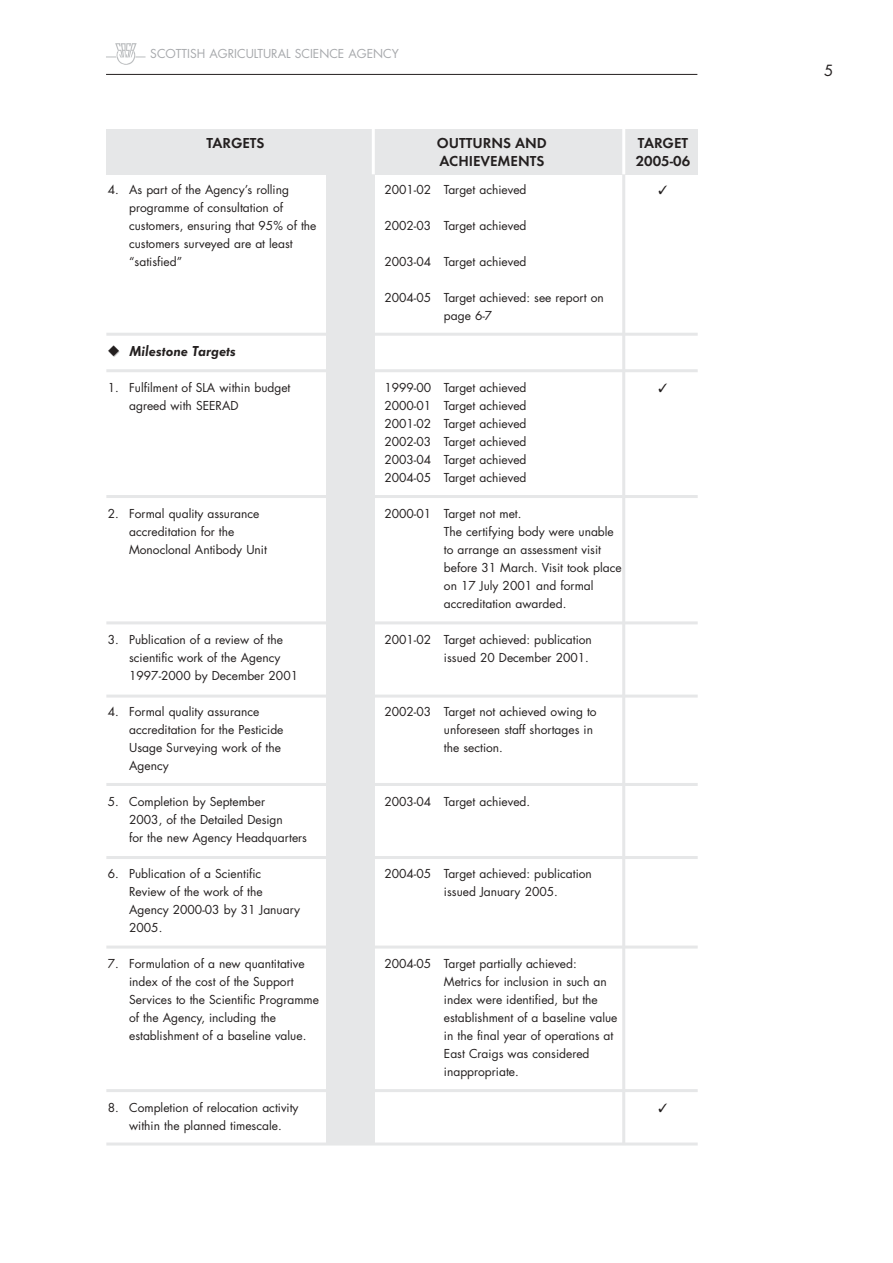
<style>
.page{position:relative;width:893px;height:1263px;background:#fff}
.page>*{position:absolute;margin:0;border:0;box-sizing:border-box;transform-origin:0 0}
.t1{font:600 15px "Futura";color:#231f1f}
.t2{font:italic 600 15px "Futura";color:#231f1f}
.t3{font:15px "Futura";color:#231f1f}
.t4{font:12px/18px "Futura";color:#231f1f}
.t5{font:12px "Futura";color:#a7a9ac}
.s1{color:#ccc}
</style>
<div class="page">
<hr style="left:106px;top:74px;width:591px;height:1px;background:#231f1f">
<svg style="left:106px;top:43px;width:39px;height:22px"></svg>
<div style="left:326px;top:174px;width:48px;height:970px;background:#e6e7e8"></div>
<div style="left:106px;top:129px;width:591px;height:45px;background:#e6e7e8"></div>
<hr style="left:106px;top:333px;width:591px;height:3px;background:#e6e7e8">
<hr style="left:106px;top:369px;width:591px;height:3px;background:#e6e7e8">
<hr style="left:106px;top:1143px;width:591px;height:3px;background:#e6e7e8">
<hr style="left:372px;top:134px;width:3px;height:175px;background:#e6e7e8">
<hr style="left:622px;top:132px;width:3px;height:1013px;background:#e6e7e8">
<hr style="left:372px;top:128px;width:3px;height:46px;background:#fff">
<hr style="left:622px;top:128px;width:3px;height:46px;background:#fff">
<hr style="left:106px;top:495px;width:591px;height:3px;background:#e6e7e8">
<hr style="left:106px;top:621px;width:591px;height:3px;background:#e6e7e8">
<hr style="left:106px;top:695px;width:591px;height:3px;background:#e6e7e8">
<hr style="left:106px;top:783px;width:591px;height:3px;background:#e6e7e8">
<hr style="left:106px;top:856px;width:591px;height:3px;background:#e6e7e8">
<hr style="left:106px;top:946px;width:591px;height:3px;background:#e6e7e8">
<hr style="left:106px;top:1089px;width:591px;height:3px;background:#e6e7e8">
<p class="t5" style="left:150px;top:48px;width:250px">SCOTTISH AGRICULTURAL SCIENCE AGENCY</p>
<p class="t1" style="left:206px;top:136px;width:60px">TARGETS</p>
<p class="t1" style="left:437px;top:136px;width:112px">OUTTURNS AND</p>
<p class="t1" style="left:638px;top:136px;width:52px">TARGET</p>
<p class="t1" style="left:439px;top:154px;width:106px">ACHIEVEMENTS</p>
<p class="t1" style="left:635px;top:154px;width:56px">2005-06</p>
<p class="t4" style="left:108px;top:182px;width:183px">4. As part of the Agency’s rolling</p>
<p class="t4" style="left:384px;top:182px;width:144px">2001-02 Target achieved</p>
<p class="t4" style="left:129px;top:200px;width:189px">programme of consultation of customers, ensuring that 95% of the</p>
<p class="t4" style="left:384px;top:218px;width:144px">2002-03 Target achieved</p>
<p class="t4" style="left:129px;top:236px;width:165px">customers surveyed are at least “satisfied”</p>
<p class="t4" style="left:384px;top:254px;width:144px">2003-04 Target achieved</p>
<p class="t4" style="left:444px;top:290px;width:161px;text-indent:-60px">2004-05 Target achieved: see report on page 6-7</p>
<p class="t2" style="left:109px;top:346px;width:129px"><span class="s1">◆</span> Milestone Targets</p>
<p class="t4" style="left:108px;top:380px;width:184px">1. Fulfilment of SLA within budget</p>
<p class="t4" style="left:384px;top:380px;width:144px">1999-00 Target achieved</p>
<p class="t4" style="left:129px;top:398px;width:111px">agreed with SEERAD</p>
<p class="t4" style="left:384px;top:398px;width:144px;text-align:justify">2000-01 Target achieved 2001-02 Target achieved 2002-03 Target achieved 2003-04 Target achieved 2004-05 Target achieved</p>
<p class="t4" style="left:108px;top:506px;width:153px">2. Formal quality assurance</p>
<p class="t4" style="left:384px;top:506px;width:139px">2000-01 Target not met.</p>
<p class="t4" style="left:129px;top:524px;width:107px">accreditation for the</p>
<p class="t4" style="left:444px;top:524px;width:171px">The certifying body were unable</p>
<p class="t4" style="left:129px;top:542px;width:139px">Monoclonal Antibody Unit</p>
<p class="t4" style="left:444px;top:542px;width:179px">to arrange an assessment visit before 31 March. Visit took place on 17 July 2001 and formal accreditation awarded.</p>
<p class="t4" style="left:108px;top:632px;width:176px">3. Publication of a review of the</p>
<p class="t4" style="left:384px;top:632px;width:209px">2001-02 Target achieved: publication</p>
<p class="t4" style="left:129px;top:650px;width:153px">scientific work of the Agency</p>
<p class="t4" style="left:444px;top:650px;width:146px">issued 20 December 2001.</p>
<p class="t4" style="left:129px;top:668px;width:170px">1997-2000 by December 2001</p>
<p class="t4" style="left:108px;top:704px;width:153px">4. Formal quality assurance</p>
<p class="t4" style="left:384px;top:704px;width:214px">2002-03 Target not achieved owing to</p>
<p class="t4" style="left:129px;top:722px;width:156px">accreditation for the Pesticide</p>
<p class="t4" style="left:444px;top:722px;width:151px">unforeseen staff shortages in</p>
<p class="t4" style="left:129px;top:740px;width:153px">Usage Surveying work of the</p>
<p class="t4" style="left:444px;top:740px;width:61px">the section.</p>
<p class="t4" style="left:129px;top:758px;width:41px">Agency</p>
<p class="t4" style="left:108px;top:794px;width:159px">5. Completion by September</p>
<p class="t4" style="left:384px;top:794px;width:147px">2003-04 Target achieved.</p>
<p class="t4" style="left:129px;top:812px;width:179px">2003, of the Detailed Design<br>for the new Agency Headquarters</p>
<p class="t4" style="left:108px;top:866px;width:155px">6. Publication of a Scientific</p>
<p class="t4" style="left:384px;top:866px;width:209px">2004-05 Target achieved: publication</p>
<p class="t4" style="left:129px;top:884px;width:135px">Review of the work of the</p>
<p class="t4" style="left:444px;top:884px;width:115px">issued January 2005.</p>
<p class="t4" style="left:129px;top:902px;width:172px">Agency 2000-03 by 31 January<br>2005.</p>
<p class="t4" style="left:108px;top:956px;width:198px">7. Formulation of a new quantitative</p>
<p class="t4" style="left:384px;top:956px;width:194px">2004-05 Target partially achieved:</p>
<p class="t4" style="left:129px;top:974px;width:166px">index of the cost of the Support</p>
<p class="t4" style="left:444px;top:974px;width:164px">Metrics for inclusion in such an</p>
<p class="t4" style="left:129px;top:992px;width:191px">Services to the Scientific Programme</p>
<p class="t4" style="left:444px;top:992px;width:155px">index were identified, but the</p>
<p class="t4" style="left:129px;top:1010px;width:148px">of the Agency, including the</p>
<p class="t4" style="left:444px;top:1010px;width:175px">establishment of a baseline value</p>
<p class="t4" style="left:129px;top:1028px;width:179px">establishment of a baseline value.</p>
<p class="t4" style="left:444px;top:1028px;width:171px">in the final year of operations at<br>East Craigs was considered inappropriate.</p>
<p class="t4" style="left:108px;top:1100px;width:192px">8. Completion of relocation activity</p>
<p class="t4" style="left:129px;top:1118px;width:154px">within the planned timescale.</p>
<p class="t3" style="left:824px;top:63px;width:11px">5</p>
</div>
